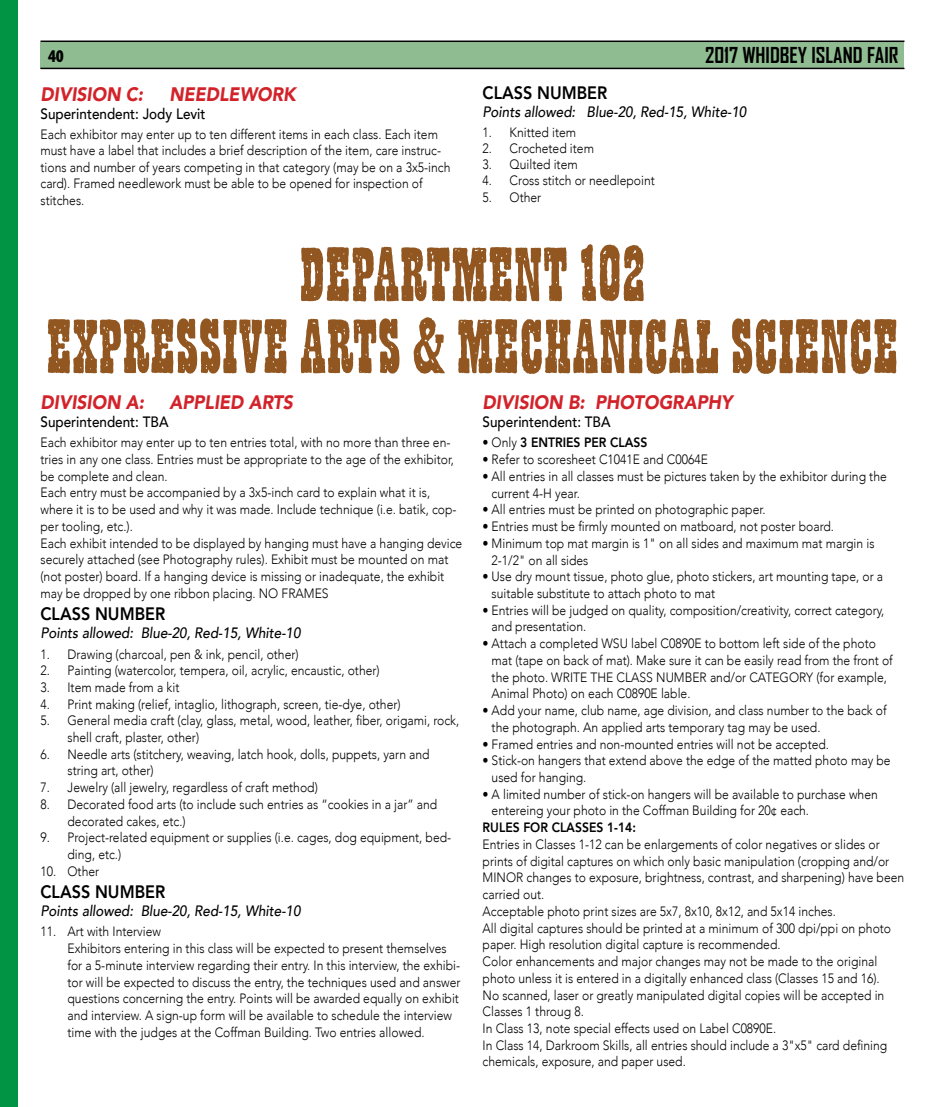
<style>
.page{position:relative;width:945px;height:1107px;background:#fff}
.page>*{position:absolute;margin:0;border:0;box-sizing:border-box;transform-origin:0 0}
.t1{font:700 21px "Agency FB";color:#000}
.t2{font:italic 900 19.5px "Avenir";color:#d2232a;scale:.9 1}
.t3{font:800 18px "Avenir";color:#000;scale:.9 1}
.t4{font:900 condensed 18px "Myriad Pro";color:#000}
.t5{font:italic 500 15px "Avenir";color:#000;scale:.9 1}
.t6{font:500 15px "Avenir";color:#000;scale:.9 1}
.t7{font:300 13.5px/16.8px "Avenir";color:#000;scale:.9 1}
.t8{font:800 13.5px "Avenir";color:#000;scale:.9 1}
.s1{font-weight:300}
</style>
<div class="page">
<div style="left:40px;top:42px;width:864px;height:27px;background:#90bc91"></div>
<hr style="left:40px;top:41px;width:864px;height:1px;background:#000">
<hr style="left:40px;top:68px;width:864px;height:1px;background:#000">
<div style="left:0;top:0;width:18px;height:1107px;background:#009444"></div>
<svg style="left:48px;top:317px;width:848px;height:57px"></svg>
<svg style="left:301px;top:244px;width:343px;height:58px"></svg>
<h3 class="t4" style="left:48px;top:45px;width:17px">40</h3>
<h1 class="t1" style="left:705px;top:42px;width:195px">2017 WHIDBEY ISLAND FAIR</h1>
<h2 class="t2" style="left:40px;top:78px;width:116px">DIVISION C:</h2>
<h2 class="t2" style="left:169px;top:78px;width:142px">NEEDLEWORK</h2>
<p class="t6" style="left:40px;top:101px;width:185px">Superintendent: Jody Levit</p>
<p class="t7" style="left:40px;top:126px;width:457px">Each exhibitor may enter up to ten different items in each class. Each item must have a label that includes a brief description of the item, care instruc&shy;tions and number of years competing in that category (may be on a 3x5-inch card). Framed needlework must be able to be opened for inspection of stitches.</p>
<h3 class="t3" style="left:483px;top:79px;width:140px">CLASS NUMBER</h3>
<p class="t5" style="left:483px;top:103px;width:295px">Points allowed: Blue-20, Red-15, White-10</p>
<p class="t7" style="left:483px;top:124px;width:106px">1. Knitted item</p>
<p class="t7" style="left:483px;top:140px;width:125px">2. Crocheted item</p>
<p class="t7" style="left:483px;top:156px;width:107px">3. Quilted item</p>
<p class="t7" style="left:483px;top:172px;width:193px">4. Cross stitch or needlepoint</p>
<p class="t7" style="left:483px;top:188px;width:67px">5. Other</p>
<h2 class="t2" style="left:40px;top:386px;width:117px">DIVISION A:</h2>
<h2 class="t2" style="left:169px;top:386px;width:139px">APPLIED ARTS</h2>
<p class="t6" style="left:40px;top:409px;width:144px">Superintendent: TBA</p>
<p class="t7" style="left:40px;top:434px;width:470px">Each exhibitor may enter up to ten entries total, with no more than three en&shy;tries in any one class. Entries must be appropriate to the age of the exhibitor, be complete and clean.<br>Each entry must be accompanied by a 3x5-inch card to explain what it is, where it is to be used and why it was made. Include technique (i.e. batik, cop&shy;per tooling, etc.).<br>Each exhibit intended to be displayed by hanging must have a hanging device securely attached (see Photography rules). Exhibit must be mounted on mat (not poster) board. If a hanging device is missing or inadequate, the exhibit may be dropped by one ribbon placing. NO FRAMES</p>
<h3 class="t3" style="left:40px;top:600px;width:140px">CLASS NUMBER</h3>
<p class="t5" style="left:40px;top:624px;width:291px">Points allowed: Blue-20, Red-15, White-10</p>
<p class="t7" style="left:40px;top:645px;width:288px">1. Drawing (charcoal, pen &amp; ink, pencil, other)</p>
<p class="t7" style="left:40px;top:662px;width:378px">2. Painting (watercolor, tempera, oil, acrylic, encaustic, other)</p>
<p class="t7" style="left:40px;top:679px;width:156px">3. Item made from a kit</p>
<p class="t7" style="left:40px;top:696px;width:402px">4. Print making (relief, intaglio, lithograph, screen, tie-dye, other)</p>
<p class="t7" style="left:67px;top:712px;width:437px;text-indent:-27px">5. General media craft (clay, glass, metal, wood, leather, fiber, origami, rock, shell craft, plaster, other)</p>
<p class="t7" style="left:67px;top:746px;width:404px;text-indent:-27px">6. Needle arts (stitchery, weaving, latch hook, dolls, puppets, yarn and string art, other)</p>
<p class="t7" style="left:40px;top:779px;width:310px">7. Jewelry (all jewelry, regardless of craft method)</p>
<p class="t7" style="left:67px;top:796px;width:413px;text-indent:-27px">8. Decorated food arts (to include such entries as “cookies in a jar” and decorated cakes, etc.)</p>
<p class="t7" style="left:68px;top:829px;width:428px;text-indent:-27px">9. Project-related equipment or supplies (i.e. cages, dog equipment, bed&shy;ding, etc.)</p>
<p class="t7" style="left:41px;top:863px;width:67px">10. Other</p>
<h3 class="t3" style="left:40px;top:877px;width:140px">CLASS NUMBER</h3>
<p class="t5" style="left:40px;top:902px;width:291px">Points allowed: Blue-20, Red-15, White-10</p>
<p class="t7" style="left:67px;top:923px;width:438px;text-indent:-27px">11. Art with Interview<br>Exhibitors entering in this class will be expected to present themselves for a 5-minute interview regarding their entry. In this interview, the exhibi&shy;tor will be expected to discuss the entry, the techniques used and answer questions concerning the entry. Points will be awarded equally on exhibit and interview. A sign-up form will be available to schedule the interview time with the judges at the Coffman Building. Two entries allowed.</p>
<h2 class="t2" style="left:483px;top:386px;width:279px">DIVISION B: PHOTOGRAPHY</h2>
<p class="t6" style="left:483px;top:409px;width:144px">Superintendent: TBA</p>
<p class="t8" style="left:483px;top:432px;width:185px"><span class="s1">• Only</span> 3 ENTRIES PER CLASS</p>
<p class="t7" style="left:483px;top:451px;width:252px">• Refer to scoresheet C1041E and C0064E</p>
<p class="t7" style="left:492px;top:468px;width:441px;text-indent:-9px">• All entries in all classes must be pictures taken by the exhibitor during the current 4-H year.</p>
<p class="t7" style="left:483px;top:501px;width:316px">• All entries must be printed on photographic paper.</p>
<p class="t7" style="left:483px;top:518px;width:392px">• Entries must be firmly mounted on matboard, not poster board.</p>
<p class="t7" style="left:492px;top:535px;width:427px;text-indent:-9px">• Minimum top mat margin is 1" on all sides and maximum mat margin is<br>2-1/2" on all sides</p>
<p class="t7" style="left:492px;top:568px;width:437px;text-indent:-9px">• Use dry mount tissue, photo glue, photo stickers, art mounting tape, or a suitable substitute to attach photo to mat</p>
<p class="t7" style="left:492px;top:602px;width:438px;text-indent:-9px">• Entries will be judged on quality, composition/creativity, correct category, and presentation.</p>
<p class="t7" style="left:492px;top:635px;width:447px;text-indent:-9px">• Attach a completed WSU label C0890E to bottom left side of the photo mat (tape on back of mat). Make sure it can be easily read from the front of the photo. WRITE THE CLASS NUMBER and/or CATEGORY (for example, Animal Photo) on each C0890E lable.</p>
<p class="t7" style="left:492px;top:702px;width:441px;text-indent:-9px">• Add your name, club name, age division, and class number to the back of the photograph. An applied arts temporary tag may be used.</p>
<p class="t7" style="left:483px;top:735px;width:386px">• Framed entries and non-mounted entries will not be accepted.</p>
<p class="t7" style="left:492px;top:752px;width:445px;text-indent:-9px">• Stick-on hangers that extend above the edge of the matted photo may be used for hanging.</p>
<p class="t7" style="left:492px;top:786px;width:431px;text-indent:-9px">• A limited number of stick-on hangers will be available to purchase when entereing your photo in the Coffman Building for 20¢ each.</p>
<p class="t8" style="left:483px;top:817px;width:172px">RULES FOR CLASSES 1-14:</p>
<p class="t7" style="left:483px;top:836px;width:470px">Entries in Classes 1-12 can be enlargements of color negatives or slides or prints of digital captures on which only basic manipulation (cropping and/or MINOR changes to exposure, brightness, contrast, and sharpening) have been carried out.<br>Acceptable photo print sizes are 5x7, 8x10, 8x12, and 5x14 inches.<br>All digital captures should be printed at a minimum of 300 dpi/ppi on photo paper. High resolution digital capture is recommended.<br>Color enhancements and major changes may not be made to the original photo unless it is entered in a digitally enhanced class (Classes 15 and 16).<br>No scanned, laser or greatly manipulated digital copies will be accepted in Classes 1 throug 8.<br>In Class 13, note special effects used on Label C0890E.<br>In Class 14, Darkroom Skills, all entries should include a 3"x5" card defining chemicals, exposure, and paper used.</p>
</div>
